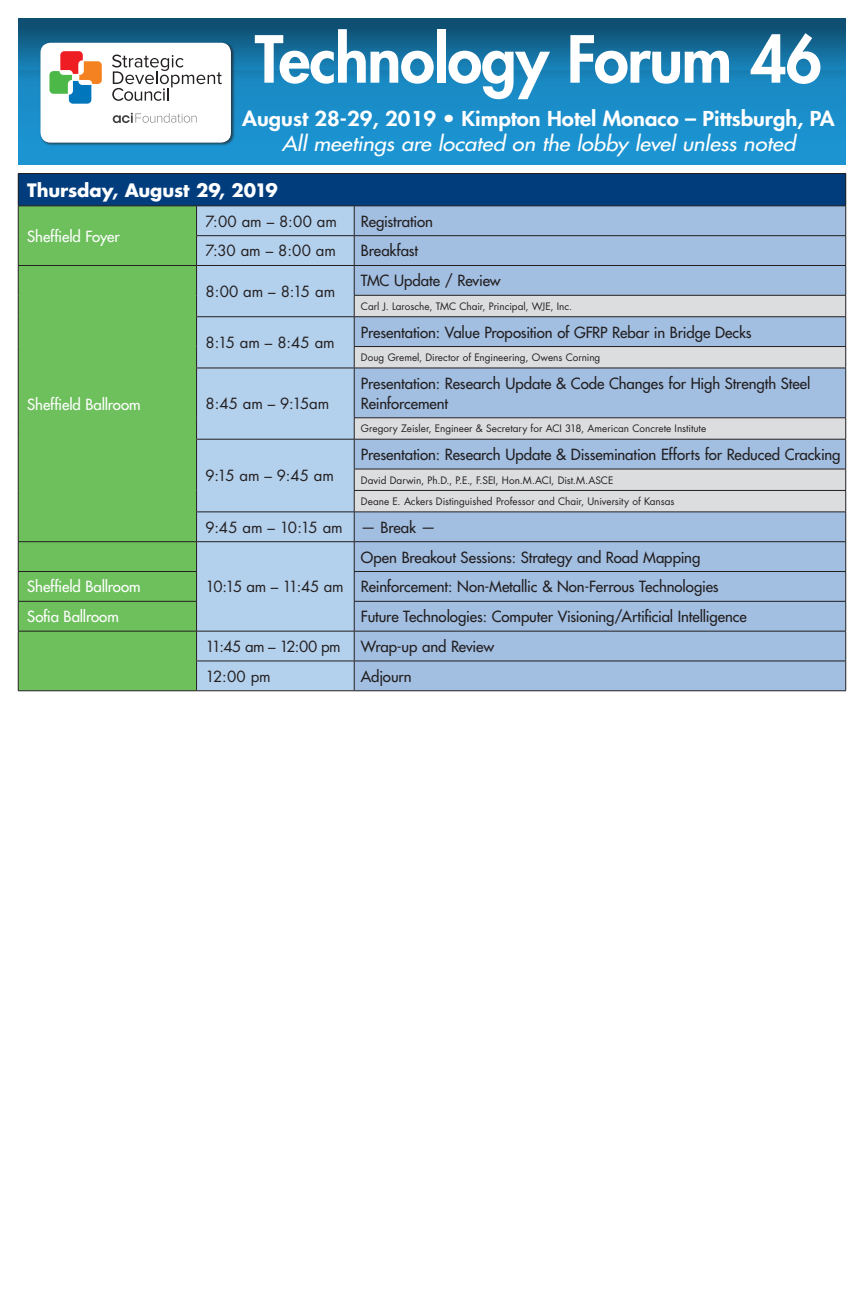
<style>
.page{position:relative;width:864px;height:1296px;background:#fff}
.page>*{position:absolute;margin:0;border:0;box-sizing:border-box;transform-origin:0 0}
.t1{font:800 63.1px "Futura";letter-spacing:-.02em;color:#fff}
.t2{font:800 20px "Futura";color:#fff;scale:1.1 1}
.t3{font:italic 20px "Futura";color:#fff;scale:1.1 1}
.A-Day{font:700 18px "Futura";letter-spacing:-.005em;color:#fff}
.A-Topic{font:15px/20px "Futura";letter-spacing:-.005em;color:#231f20}
.A-Time{font:15px "Futura";letter-spacing:-.005em;color:#231f20}
.A-Room{font:15px "Futura";letter-spacing:-.005em;color:#fff}
.A-Time-2{font:15px "Futura";letter-spacing:-.06em;color:#231f20}
.A-Time-3{font:15px "Futura";letter-spacing:-.045em;color:#231f20}
.A-Speaker{font:10px "Futura";color:#231f20}
</style>
<div class="page">
<div style="left:18px;top:18px;width:828px;height:146px;background:#1c94d2"></div>
<svg style="left:18px;top:18px;width:828px;height:52px;background:#12638e"></svg>
<div style="left:18px;top:70px;width:828px;height:89px;background:linear-gradient(to bottom,#1986be,#1c96d6)"></div>
<div style="left:39px;top:41px;width:196px;height:106px;background:#231f20;opacity:.75"></div>
<div style="left:40px;top:43px;width:191px;height:100px;background:#fff;border-radius:10px"></div>
<svg style="left:112px;top:55px;width:110px;height:46px"></svg>
<svg style="left:113px;top:113px;width:84px;height:10px"></svg>
<svg style="left:49px;top:51px;width:53px;height:53px"></svg>
<div style="left:18px;top:174px;width:828px;height:32px;background:#013d7d"></div>
<div style="left:19px;top:207px;width:177px;height:484px;background:#6ec05d"></div>
<div style="left:197px;top:207px;width:157px;height:484px;background:#b3d0ec"></div>
<div style="left:355px;top:207px;width:491px;height:484px;background:#a2bfe2"></div>
<svg style="left:355px;top:296px;width:491px;height:216px;background:#bbcadd"></svg>
<hr style="left:18px;top:173px;width:179px;height:1px;background:#231f20">
<hr style="left:18px;top:174px;width:1px;height:32px;background:#231f20">
<hr style="left:197px;top:173px;width:157px;height:1px;background:#231f20">
<hr style="left:354px;top:173px;width:492px;height:1px;background:#231f20">
<hr style="left:846px;top:174px;width:1px;height:32px;background:#231f20">
<hr style="left:18px;top:206px;width:179px;height:1px;background:#231f20">
<hr style="left:18px;top:206px;width:1px;height:30px;background:#231f20">
<hr style="left:197px;top:206px;width:157px;height:1px;background:#231f20">
<hr style="left:354px;top:206px;width:492px;height:1px;background:#231f20">
<hr style="left:196px;top:235px;width:158px;height:1px;background:#231f20">
<hr style="left:354px;top:235px;width:492px;height:1px;background:#231f20">
<hr style="left:18px;top:265px;width:179px;height:1px;background:#231f20">
<hr style="left:197px;top:265px;width:157px;height:1px;background:#231f20">
<hr style="left:354px;top:265px;width:492px;height:1px;background:#231f20">
<svg style="left:18px;top:236px;width:1px;height:81px"></svg>
<svg style="left:196px;top:206px;width:1px;height:110px"></svg>
<hr style="left:354px;top:295px;width:492px;height:1px;background:#231f20">
<hr style="left:18px;top:317px;width:1px;height:30px;background:#231f20">
<hr style="left:196px;top:316px;width:158px;height:1px;background:#231f20">
<hr style="left:196px;top:317px;width:1px;height:30px;background:#231f20">
<hr style="left:354px;top:316px;width:492px;height:1px;background:#231f20">
<svg style="left:18px;top:347px;width:1px;height:21px"></svg>
<svg style="left:196px;top:347px;width:1px;height:21px"></svg>
<hr style="left:354px;top:346px;width:492px;height:1px;background:#231f20">
<svg style="left:354px;top:206px;width:1px;height:162px"></svg>
<svg style="left:846px;top:206px;width:1px;height:162px"></svg>
<hr style="left:18px;top:368px;width:1px;height:50px;background:#231f20">
<hr style="left:196px;top:368px;width:158px;height:1px;background:#231f20">
<hr style="left:196px;top:368px;width:1px;height:50px;background:#231f20">
<hr style="left:354px;top:368px;width:492px;height:1px;background:#231f20">
<hr style="left:354px;top:368px;width:1px;height:50px;background:#231f20">
<hr style="left:846px;top:368px;width:1px;height:50px;background:#231f20">
<svg style="left:18px;top:418px;width:1px;height:21px"></svg>
<svg style="left:196px;top:418px;width:1px;height:21px"></svg>
<hr style="left:354px;top:418px;width:492px;height:1px;background:#231f20">
<svg style="left:354px;top:418px;width:1px;height:21px"></svg>
<svg style="left:846px;top:418px;width:1px;height:21px"></svg>
<hr style="left:18px;top:439px;width:1px;height:30px;background:#231f20">
<hr style="left:196px;top:439px;width:158px;height:1px;background:#231f20">
<hr style="left:196px;top:439px;width:1px;height:30px;background:#231f20">
<hr style="left:354px;top:439px;width:492px;height:1px;background:#231f20">
<hr style="left:354px;top:439px;width:1px;height:30px;background:#231f20">
<hr style="left:846px;top:439px;width:1px;height:30px;background:#231f20">
<hr style="left:354px;top:469px;width:492px;height:1px;background:#231f20">
<hr style="left:354px;top:490px;width:492px;height:1px;background:#231f20">
<hr style="left:196px;top:512px;width:158px;height:1px;background:#231f20">
<hr style="left:354px;top:512px;width:492px;height:1px;background:#231f20">
<hr style="left:18px;top:541px;width:179px;height:1px;background:#231f20">
<hr style="left:197px;top:541px;width:157px;height:1px;background:#231f20">
<hr style="left:354px;top:541px;width:492px;height:1px;background:#231f20">
<hr style="left:18px;top:571px;width:179px;height:1px;background:#231f20">
<hr style="left:354px;top:571px;width:492px;height:1px;background:#231f20">
<hr style="left:18px;top:601px;width:179px;height:1px;background:#231f20">
<svg style="left:18px;top:469px;width:1px;height:162px"></svg>
<svg style="left:196px;top:469px;width:1px;height:162px"></svg>
<hr style="left:354px;top:601px;width:492px;height:1px;background:#231f20">
<svg style="left:354px;top:469px;width:1px;height:162px"></svg>
<svg style="left:846px;top:469px;width:1px;height:162px"></svg>
<hr style="left:18px;top:631px;width:179px;height:1px;background:#231f20">
<hr style="left:18px;top:631px;width:1px;height:30px;background:#231f20">
<hr style="left:197px;top:631px;width:157px;height:1px;background:#231f20">
<hr style="left:196px;top:631px;width:1px;height:30px;background:#231f20">
<hr style="left:354px;top:631px;width:492px;height:1px;background:#231f20">
<hr style="left:354px;top:631px;width:1px;height:30px;background:#231f20">
<hr style="left:846px;top:631px;width:1px;height:30px;background:#231f20">
<hr style="left:18px;top:661px;width:1px;height:30px;background:#231f20">
<hr style="left:196px;top:661px;width:158px;height:1px;background:#231f20">
<hr style="left:196px;top:661px;width:1px;height:30px;background:#231f20">
<hr style="left:354px;top:661px;width:492px;height:1px;background:#231f20">
<hr style="left:354px;top:661px;width:1px;height:30px;background:#231f20">
<hr style="left:846px;top:661px;width:1px;height:30px;background:#231f20">
<hr style="left:18px;top:691px;width:179px;height:1px;background:#231f20">
<hr style="left:197px;top:691px;width:157px;height:1px;background:#231f20">
<hr style="left:354px;top:691px;width:492px;height:1px;background:#231f20">
<h1 class="t1" style="left:255px;top:19px;width:569px">Technology Forum 46</h1>
<h2 class="t2" style="left:242px;top:106px;width:540px">August 28-29, 2019 • Kimpton Hotel Monaco – Pittsburgh, PA</h2>
<h2 class="t3" style="left:282px;top:131px;width:468px">All meetings are located on the lobby level unless noted</h2>
<p class="A-Day" style="left:27px;top:178px;width:252px">Thursday, August 29, 2019</p>
<p class="A-Room" style="left:27px;top:227px;width:94px">Sheffield Foyer</p>
<p class="A-Time" style="left:206px;top:211px;width:133px">7:00 am – 8:00 am</p>
<p class="A-Topic" style="left:361px;top:211px;width:73px">Registration</p>
<p class="A-Time" style="left:206px;top:241px;width:132px">7:30 am – 8:00 am</p>
<p class="A-Topic" style="left:361px;top:241px;width:58px">Breakfast</p>
<p class="A-Room" style="left:27px;top:395px;width:115px">Sheffield Ballroom</p>
<p class="A-Time" style="left:206px;top:282px;width:131px">8:00 am – 8:15 am</p>
<p class="A-Time" style="left:206px;top:333px;width:131px">8:15 am – 8:45 am</p>
<p class="A-Time" style="left:206px;top:394px;width:125px">8:45 am – 9:15am</p>
<p class="A-Time" style="left:206px;top:466px;width:130px">9:15 am – 9:45 am</p>
<p class="A-Topic" style="left:361px;top:271px;width:141px">TMC Update / Review</p>
<p class="A-Speaker" style="left:361px;top:300px;width:213px">Carl J. Larosche, TMC Chair, Principal, WJE, Inc.</p>
<p class="A-Topic" style="left:361px;top:322px;width:392px">Presentation: Value Proposition of GFRP Rebar in Bridge Decks</p>
<p class="A-Speaker" style="left:361px;top:351px;width:241px">Doug Gremel, Director of Engineering, Owens Corning</p>
<p class="A-Topic" style="left:361px;top:373px;width:451px">Presentation: Research Update &amp; Code Changes for High Strength Steel<br>Reinforcement</p>
<p class="A-Speaker" style="left:361px;top:422px;width:347px">Gregory Zeisler, Engineer &amp; Secretary for ACI 318, American Concrete Institute</p>
<p class="A-Topic" style="left:361px;top:445px;width:481px">Presentation: Research Update &amp; Dissemination Efforts for Reduced Cracking</p>
<p class="A-Speaker" style="left:361px;top:474px;width:254px">David Darwin, Ph.D., P.E., F.SEI, Hon.M.ACI, Dist.M.ASCE</p>
<p class="A-Speaker" style="left:361px;top:495px;width:315px">Deane E. Ackers Distinguished Professor and Chair, University of Kansas</p>
<p class="A-Time" style="left:206px;top:518px;width:139px">9:45 am – 10:15 am</p>
<p class="A-Topic" style="left:361px;top:517px;width:76px">— Break —</p>
<p class="A-Topic" style="left:361px;top:547px;width:341px">Open Breakout Sessions: Strategy and Road Mapping</p>
<p class="A-Room" style="left:27px;top:577px;width:115px">Sheffield Ballroom</p>
<p class="A-Topic" style="left:361px;top:577px;width:359px">Reinforcement: Non-Metallic &amp; Non-Ferrous Technologies</p>
<p class="A-Room" style="left:27px;top:607px;width:93px">Sofia Ballroom</p>
<p class="A-Topic" style="left:361px;top:607px;width:387px">Future Technologies: Computer Visioning/Artificial Intelligence</p>
<p class="A-Time-3" style="left:206px;top:637px;width:137px">11:45 am – 12:00 pm</p>
<p class="A-Topic" style="left:361px;top:637px;width:135px">Wrap-up and Review</p>
<p class="A-Time" style="left:206px;top:667px;width:67px">12:00 pm</p>
<p class="A-Topic" style="left:361px;top:666px;width:52px">Adjourn</p>
<p class="A-Time-2" style="left:206px;top:577px;width:140px">10:15 am – 11:45 am</p>
</div>
